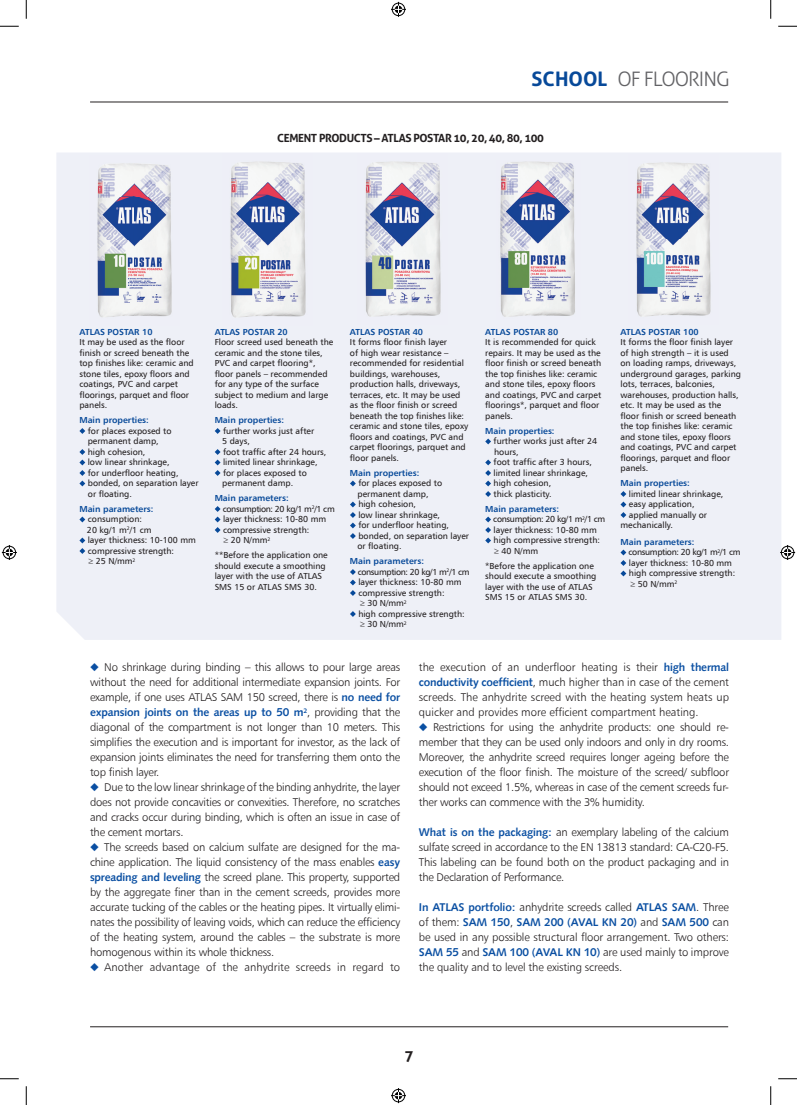
<style>
.page{position:relative;width:797px;height:1105px;background:#fff}
.page>*{position:absolute;margin:0;border:0;box-sizing:border-box;transform-origin:0 0}
.t1{font:300 20px "Aller";letter-spacing:-.05em;color:#636366}
.t2{font:700 15px "Aller";color:#231f20}
.t3{font:11.25px/15px "Humnst 777 Lt EU";letter-spacing:-.02em;color:#231f20;text-align:justify}
.t4{font:700 11.25px "Humanst 531 EU";letter-spacing:-.02em;color:#0a4fa2}
.t5{font:11.25px "Humnst 777 Lt EU";color:#231f20}
.t6{font:700 11.25px "Aller";letter-spacing:-.035em;color:#231f20}
.t7{font:8.75px/10.5px "Humnst 777 EU";color:#231f20}
.t8{font:700 8.75px "Humnst 777 EU";color:#074999}
.s1{font-weight:700;color:#074999}
.s2{color:#0a4fa2}
.s3{font-family:"Humanst 531 EU";font-weight:700;color:#0a4fa2}
.s4{font-family:"Humnst 777 Lt EU";font-weight:400;color:#231f20}
</style>
<div class="page">
<hr style="left:90px;top:102px;width:638px;height:1px;background:#231f20">
<hr style="left:90px;top:1026px;width:638px;height:1px;background:#231f20">
<div style="left:56px;top:153px;width:725px;height:487px;background:#eef0f7"></div>
<img style="left:628px;top:154px;width:90px;height:171px">
<img style="left:358px;top:154px;width:90px;height:171px">
<img style="left:497px;top:160px;width:83px;height:160px">
<img style="left:222px;top:154px;width:91px;height:171px">
<img style="left:89px;top:155px;width:90px;height:170px">
<svg style="left:215px;top:428px;width:5px;height:6px"></svg>
<svg style="left:215px;top:449px;width:5px;height:27px"></svg>
<svg style="left:215px;top:506px;width:5px;height:27px"></svg>
<svg style="left:79px;top:428px;width:6px;height:6px"></svg>
<svg style="left:79px;top:449px;width:6px;height:37px"></svg>
<svg style="left:79px;top:517px;width:6px;height:5px"></svg>
<svg style="left:79px;top:538px;width:6px;height:16px"></svg>
<svg style="left:485px;top:439px;width:6px;height:5px"></svg>
<svg style="left:485px;top:460px;width:6px;height:37px"></svg>
<svg style="left:485px;top:517px;width:6px;height:26px"></svg>
<svg style="left:350px;top:481px;width:6px;height:5px"></svg>
<svg style="left:350px;top:502px;width:6px;height:37px"></svg>
<svg style="left:350px;top:569px;width:6px;height:27px"></svg>
<svg style="left:350px;top:611px;width:6px;height:6px"></svg>
<svg style="left:620px;top:491px;width:6px;height:27px"></svg>
<svg style="left:620px;top:550px;width:6px;height:26px"></svg>
<svg style="left:0;top:25px;width:19px;height:2px"></svg>
<svg style="left:778px;top:25px;width:19px;height:2px"></svg>
<svg style="left:0;top:1078px;width:19px;height:1px"></svg>
<svg style="left:778px;top:1078px;width:19px;height:1px"></svg>
<svg style="left:25px;top:0;width:2px;height:19px"></svg>
<svg style="left:25px;top:1086px;width:2px;height:19px"></svg>
<svg style="left:770px;top:0;width:1px;height:19px"></svg>
<svg style="left:770px;top:1086px;width:1px;height:19px"></svg>
<svg style="left:391px;top:2px;width:15px;height:15px"></svg>
<svg style="left:391px;top:1088px;width:15px;height:15px"></svg>
<svg style="left:2px;top:545px;width:15px;height:15px"></svg>
<svg style="left:780px;top:545px;width:15px;height:15px"></svg>
<h1 class="t1" style="left:531px;top:67px;width:200px"><span class="s1">SCHOOL</span> OF FLOORING</h1>
<p class="t6" style="left:277px;top:131px;width:268px">CEMENT PRODUCTS – ATLAS POSTAR 10, 20, 40, 80, 100</p>
<p class="t8" style="left:79px;top:326px;width:75px">ATLAS POSTAR 10</p>
<p class="t7" style="left:79px;top:337px;width:116px">It may be used as the floor finish or screed beneath the top finishes like: ceramic and stone tiles, epoxy floors and coatings, PVC and carpet floorings, parquet and floor panels.</p>
<p class="t8" style="left:79px;top:415px;width:71px">Main properties:</p>
<p class="t7" style="left:88px;top:425px;width:112px">for places exposed to permanent damp,<br>high cohesion,<br>low linear shrinkage,<br>for underfloor heating, bonded, on separation layer or floating.</p>
<p class="t8" style="left:79px;top:503px;width:75px">Main parameters:</p>
<p class="t7" style="left:87px;top:514px;width:110px">consumption:<br>20 kg/1 m<sup>2</sup>/1 cm<br>layer thickness: 10-100 mm compressive strength:<br>≥ 25 N/mm<sup>2</sup></p>
<p class="t8" style="left:215px;top:326px;width:75px">ATLAS POSTAR 20</p>
<p class="t7" style="left:215px;top:337px;width:120px">Floor screed used beneath the ceramic and the stone tiles,<br>PVC and carpet flooring*, floor panels – recommended for any type of the surface subject to medium and large loads.</p>
<p class="t8" style="left:215px;top:415px;width:71px">Main properties:</p>
<p class="t7" style="left:222px;top:425px;width:106px">further works just after<br>5 days,<br>foot traffic after 24 hours, limited linear shrinkage, for places exposed to permanent damp.</p>
<p class="t7" style="left:223px;top:493px;width:114px;text-indent:-8px"><span class="s1">Main parameters: </span>consumption: 20 kg/1 m<sup>2</sup>/1 cm layer thickness: 10-80 mm compressive strength:<br>≥ 20 N/mm<sup>2</sup></p>
<p class="t7" style="left:215px;top:550px;width:115px">**Before the application one should execute a smoothing layer with the use of ATLAS<br>SMS 15 or ATLAS SMS 30.</p>
<p class="t8" style="left:350px;top:326px;width:75px">ATLAS POSTAR 40</p>
<p class="t7" style="left:350px;top:337px;width:120px">It forms floor finish layer<br>of high wear resistance – recommended for residential buildings, warehouses, production halls, driveways, terraces, etc. It may be used as the floor finish or screed beneath the top finishes like: ceramic and stone tiles, epoxy floors and coatings, PVC and carpet floorings, parquet and floor panels.</p>
<p class="t8" style="left:350px;top:467px;width:71px">Main properties:</p>
<p class="t7" style="left:357px;top:478px;width:113px">for places exposed to permanent damp,<br>high cohesion,<br>low linear shrinkage,<br>for underfloor heating, bonded, on separation layer or floating.</p>
<p class="t7" style="left:357px;top:556px;width:114px;text-indent:-8px"><span class="s1">Main parameters: </span>consumption: 20 kg/1 m<sup>2</sup>/1 cm layer thickness: 10-80 mm compressive strength:<br>≥ 30 N/mm<sup>2<br></sup>high compressive strength: ≥ 30 N/mm<sup>2</sup></p>
<p class="t8" style="left:485px;top:326px;width:75px">ATLAS POSTAR 80</p>
<p class="t7" style="left:485px;top:337px;width:117px">It is recommended for quick repairs. It may be used as the floor finish or screed beneath the top finishes like: ceramic and stone tiles, epoxy floors and coatings, PVC and carpet floorings*, parquet and floor panels.</p>
<p class="t8" style="left:485px;top:425px;width:71px">Main properties:</p>
<p class="t7" style="left:493px;top:436px;width:105px">further works just after 24 hours,<br>foot traffic after 3 hours, limited linear shrinkage, high cohesion,<br>thick plasticity.</p>
<p class="t7" style="left:493px;top:503px;width:114px;text-indent:-8px"><span class="s1">Main parameters: </span>consumption: 20 kg/1 m<sup>2</sup>/1 cm layer thickness: 10-80 mm high compressive strength: ≥ 40 N/mm</p>
<p class="t7" style="left:485px;top:560px;width:113px">*Before the application one should execute a smoothing layer with the use of ATLAS<br>SMS 15 or ATLAS SMS 30.</p>
<p class="t8" style="left:620px;top:326px;width:80px">ATLAS POSTAR 100</p>
<p class="t7" style="left:620px;top:337px;width:122px">It forms the floor finish layer of high strength – it is used on loading ramps, driveways, underground garages, parking lots, terraces, balconies, warehouses, production halls, etc. It may be used as the floor finish or screed beneath the top finishes like: ceramic and stone tiles, epoxy floors and coatings, PVC and carpet floorings, parquet and floor panels.</p>
<p class="t8" style="left:620px;top:478px;width:71px">Main properties:</p>
<p class="t7" style="left:629px;top:488px;width:96px">limited linear shrinkage,</p>
<p class="t7" style="left:629px;top:499px;width:67px">easy application,</p>
<p class="t7" style="left:629px;top:509px;width:80px">applied manually or</p>
<p class="t7" style="left:620px;top:520px;width:54px">mechanically.</p>
<p class="t7" style="left:628px;top:536px;width:114px;text-indent:-8px"><span class="s1">Main parameters: </span>consumption: 20 kg/1 m<sup>2</sup>/1 cm layer thickness: 10-80 mm high compressive strength: ≥ 50 N/mm<sup>2</sup></p>
<p class="t3" style="left:90px;top:660px;width:312px"><span class="s2">◆</span> No shrinkage during binding – this allows to pour large areas without the need for additional intermediate expansion joints. For example, if one uses ATLAS SAM 150 screed, there is <span class="s3">no need for</span></p>
<p class="t4" style="left:90px;top:705px;width:312px">expansion joints on the areas up to 50 m<sup>2</sup><span class="s4">, providing that the</span></p>
<p class="t3" style="left:90px;top:720px;width:312px">diagonal of the compartment is not longer than 10 meters. This simplifies the execution and is important for investor, as the lack of expansion joints eliminates the need for transferring them onto the top finish layer.</p>
<p class="t3" style="left:90px;top:780px;width:312px"><span class="s2">◆</span> Due to the low linear shrinkage of the binding anhydrite, the layer does not provide concavities or convexities. Therefore, no scratches and cracks occur during binding, which is often an issue in case of the cement mortars.</p>
<p class="t3" style="left:90px;top:840px;width:312px"><span class="s2">◆</span> The screeds based on calcium sulfate are designed for the ma&shy;chine application. The liquid consistency of the mass enables <span class="s3">easy spreading and leveling</span> the screed plane. This property, supported by the aggregate finer than in the cement screeds, provides more accurate tucking of the cables or the heating pipes. It virtually elimi&shy;nates the possibility of leaving voids, which can reduce the efficiency of the heating system, around the cables – the substrate is more homogenous within its whole thickness.</p>
<p class="t5" style="left:90px;top:960px;width:312px"><span class="s2">◆</span> Another advantage of the anhydrite screeds in regard to</p>
<p class="t3" style="left:419px;top:660px;width:312px">the execution of an underfloor heating is their <span class="s3">high thermal conductivity coefficient</span>, much higher than in case of the cement screeds. The anhydrite screed with the heating system heats up quicker and provides more efficient compartment heating.</p>
<p class="t3" style="left:419px;top:720px;width:312px"><span class="s2">◆</span> Restrictions for using the anhydrite products: one should re&shy;member that they can be used only indoors and only in dry rooms.<br>Moreover, the anhydrite screed requires longer ageing before the execution of the floor finish. The moisture of the screed/ subfloor should not exceed 1.5%, whereas in case of the cement screeds fur&shy;ther works can commence with the 3% humidity.</p>
<p class="t3" style="left:419px;top:825px;width:312px"><span class="s3">What is on the packaging:</span> an exemplary labeling of the calcium sulfate screed in accordance to the EN 13813 standard: CA-C20-F5.<br>This labeling can be found both on the product packaging and in the Declaration of Performance.</p>
<p class="t3" style="left:419px;top:900px;width:312px"><span class="s3">In ATLAS portfolio:</span> anhydrite screeds called <span class="s3">ATLAS SAM</span>. Three</p>
<p class="t4" style="left:419px;top:915px;width:312px"><span class="s4">of them:</span> SAM 150<span class="s4">,</span> SAM 200 (AVAL KN 20) <span class="s4">and</span> SAM 500 <span class="s4">can</span></p>
<p class="t3" style="left:419px;top:930px;width:312px">be used in any possible structural floor arrangement. Two others:<br><span class="s3">SAM 55</span> and <span class="s3">SAM 100 (AVAL KN 10)</span> are used mainly to improve the quality and to level the existing screeds.</p>
<h2 class="t2" style="left:404px;top:1047px;width:10px">7</h2>
</div>
